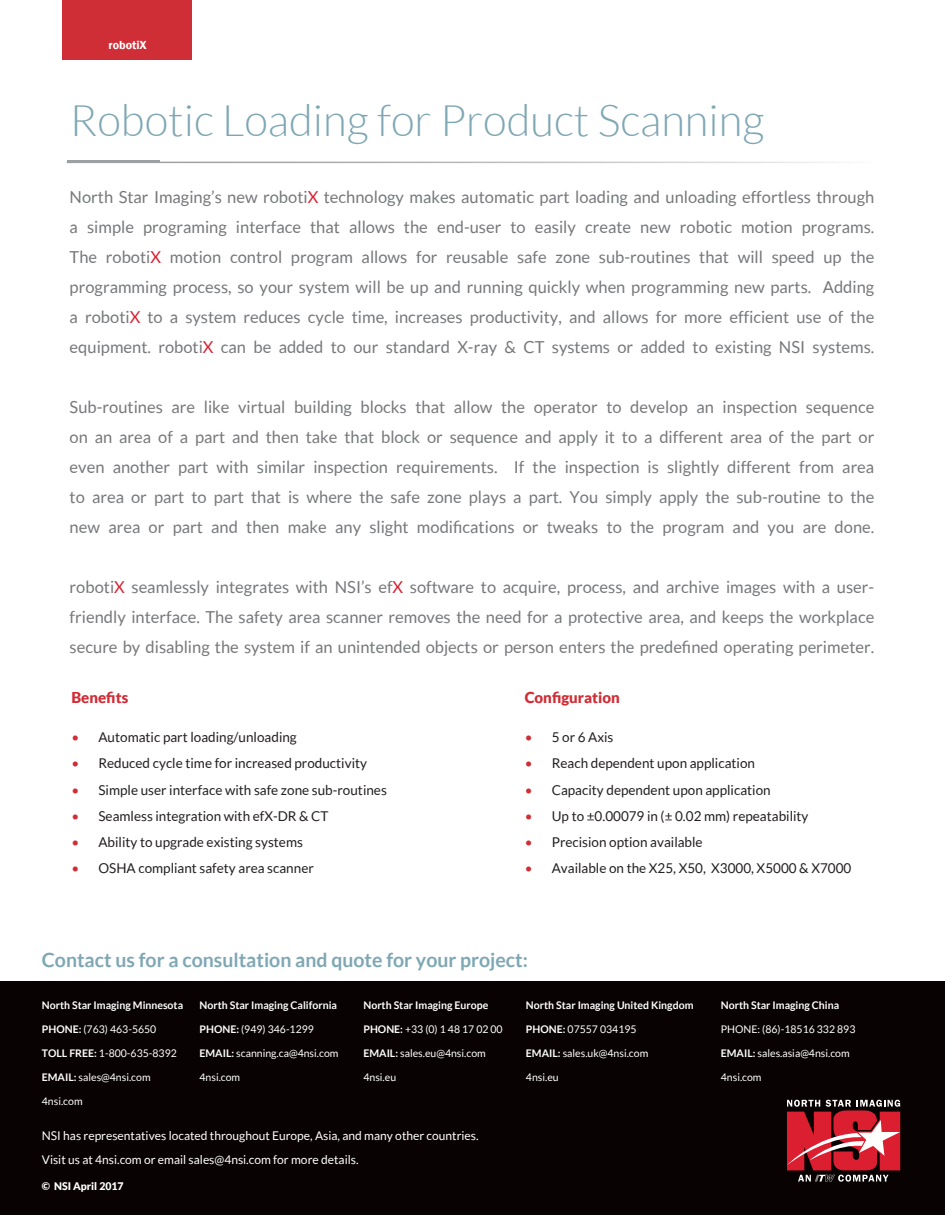
<style>
.page{position:relative;width:945px;height:1215px;background:#fff}
.page>*{position:absolute;margin:0;border:0;box-sizing:border-box;transform-origin:0 0}
.t1{font:300 43.5px "Lato";color:#7ea7b4}
.t2{font:700 19.5px "Lato";color:#7ea7b4}
.t3{font:16.5px/30px "Lato";color:#76787b;text-align:justify}
.t4{font:900 15px "Lato";color:#d02e37}
.t5{font:13.5px "Lato";color:#231f20}
.t6{font:12px "Lato";color:#fff}
.t7{font:600 12px "Franklin Gothic";color:#fff}
.t8{font:10.5px "Lato";color:#fff}
.t9{font:700 10.5px "Lato";color:#fff}
.t10{font:900 10.5px "Lato";color:#fff}
.s1{color:#db1e30}
.s2{color:#d02e37}
.s3{font-weight:700}
</style>
<div class="page">
<div style="left:63px;top:0;width:129px;height:60px;background:#d02e37"></div>
<hr style="left:67px;top:160px;width:93px;height:3px;background:#9d9fa2">
<div style="left:0;top:981px;width:945px;height:234px;background:#080302"></div>
<svg style="left:787px;top:1100px;width:113px;height:82px"></svg>
<p class="t7" style="left:109px;top:38px;width:40px">robotiX</p>
<p class="t1" style="left:70px;top:97px;width:696px">Robotic Loading for Product Scanning</p>
<p class="t3" style="left:70px;top:182px;width:806px">North Star Imaging’s new roboti<span class="s1">X</span> technology makes automatic part loading and unloading effortless through a simple programing interface that allows the end-user to easily create new robotic motion programs.<br>The roboti<span class="s1">X</span> motion control program allows for reusable safe zone sub-routines that will speed up the programming process, so your system will be up and running quickly when programming new parts. Adding a roboti<span class="s1">X</span> to a system reduces cycle time, increases productivity, and allows for more efficient use of the equipment. roboti<span class="s1">X</span> can be added to our standard X-ray &amp; CT systems or added to existing NSI systems.</p>
<p class="t3" style="left:70px;top:392px;width:806px">Sub-routines are like virtual building blocks that allow the operator to develop an inspection sequence on an area of a part and then take that block or sequence and apply it to a different area of the part or even another part with similar inspection requirements. If the inspection is slightly different from area to area or part to part that is where the safe zone plays a part. You simply apply the sub-routine to the new area or part and then make any slight modifications or tweaks to the program and you are done.</p>
<p class="t3" style="left:70px;top:572px;width:806px">roboti<span class="s1">X</span> seamlessly integrates with NSI’s ef<span class="s1">X</span> software to acquire, process, and archive images with a user&shy;friendly interface. The safety area scanner removes the need for a protective area, and keeps the workplace secure by disabling the system if an unintended objects or person enters the predefined operating perimeter.</p>
<p class="t4" style="left:71px;top:689px;width:58px">Benefits</p>
<p class="t5" style="left:71px;top:730px;width:227px"><span class="s2">•</span> Automatic part loading/unloading</p>
<p class="t5" style="left:71px;top:756px;width:297px"><span class="s2">•</span> Reduced cycle time for increased productivity</p>
<p class="t5" style="left:71px;top:782px;width:317px"><span class="s2">•</span> Simple user interface with safe zone sub-routines</p>
<p class="t5" style="left:71px;top:808px;width:259px"><span class="s2">•</span> Seamless integration with efX-DR &amp; CT</p>
<p class="t5" style="left:71px;top:835px;width:233px"><span class="s2">•</span> Ability to upgrade existing systems</p>
<p class="t5" style="left:71px;top:861px;width:244px"><span class="s2">•</span> OSHA compliant safety area scanner</p>
<p class="t4" style="left:525px;top:689px;width:97px">Configuration</p>
<p class="t5" style="left:525px;top:730px;width:90px"><span class="s2">•</span> 5 or 6 Axis</p>
<p class="t5" style="left:525px;top:756px;width:232px"><span class="s2">•</span> Reach dependent upon application</p>
<p class="t5" style="left:525px;top:782px;width:248px"><span class="s2">•</span> Capacity dependent upon application</p>
<p class="t5" style="left:525px;top:808px;width:285px"><span class="s2">•</span> Up to ±0.00079 in (± 0.02 mm) repeatability</p>
<p class="t5" style="left:525px;top:835px;width:179px"><span class="s2">•</span> Precision option available</p>
<p class="t5" style="left:525px;top:861px;width:328px"><span class="s2">•</span> Available on the X25, X50, X3000, X5000 &amp; X7000</p>
<p class="t2" style="left:42px;top:949px;width:488px">Contact us for a consultation and quote for your project:</p>
<p class="t9" style="left:42px;top:999px;width:143px">North Star Imaging Minnesota</p>
<p class="t8" style="left:42px;top:1023px;width:116px"><span class="s3">PHONE:</span> (763) 463-5650</p>
<p class="t8" style="left:42px;top:1047px;width:137px"><span class="s3">TOLL FREE:</span> 1-800-635-8392</p>
<p class="t8" style="left:42px;top:1071px;width:110px"><span class="s3">EMAIL:</span> sales@4nsi.com</p>
<p class="t8" style="left:42px;top:1095px;width:42px">4nsi.com</p>
<p class="t9" style="left:200px;top:999px;width:139px">North Star Imaging California</p>
<p class="t8" style="left:200px;top:1023px;width:116px"><span class="s3">PHONE:</span> (949) 346-1299</p>
<p class="t8" style="left:200px;top:1047px;width:140px"><span class="s3">EMAIL:</span> scanning.ca@4nsi.com</p>
<p class="t8" style="left:200px;top:1071px;width:42px">4nsi.com</p>
<p class="t9" style="left:363px;top:999px;width:126px">North Star Imaging Europe</p>
<p class="t8" style="left:363px;top:1023px;width:141px"><span class="s3">PHONE:</span> +33 (0) 1 48 17 02 00</p>
<p class="t8" style="left:363px;top:1047px;width:124px"><span class="s3">EMAIL:</span> sales.eu@4nsi.com</p>
<p class="t8" style="left:363px;top:1071px;width:34px">4nsi.eu</p>
<p class="t6" style="left:42px;top:1129px;width:438px">NSI has representatives located throughout Europe, Asia, and many other countries.</p>
<p class="t6" style="left:42px;top:1153px;width:318px">Visit us at 4nsi.com or email sales@4nsi.com for more details.</p>
<p class="t10" style="left:42px;top:1180px;width:83px">© NSI April 2017</p>
<p class="t9" style="left:526px;top:999px;width:169px">North Star Imaging United Kingdom</p>
<p class="t8" style="left:526px;top:1023px;width:112px"><span class="s3">PHONE:</span> 07557 034195</p>
<p class="t8" style="left:526px;top:1047px;width:124px"><span class="s3">EMAIL:</span> sales.uk@4nsi.com</p>
<p class="t8" style="left:526px;top:1071px;width:34px">4nsi.eu</p>
<p class="t9" style="left:721px;top:999px;width:120px">North Star Imaging China</p>
<p class="t8" style="left:721px;top:1023px;width:136px">PHONE: (86)-18516 332 893</p>
<p class="t8" style="left:721px;top:1047px;width:130px"><span class="s3">EMAIL:</span> sales.asia@4nsi.com</p>
<p class="t8" style="left:721px;top:1071px;width:42px">4nsi.com</p>
</div>
